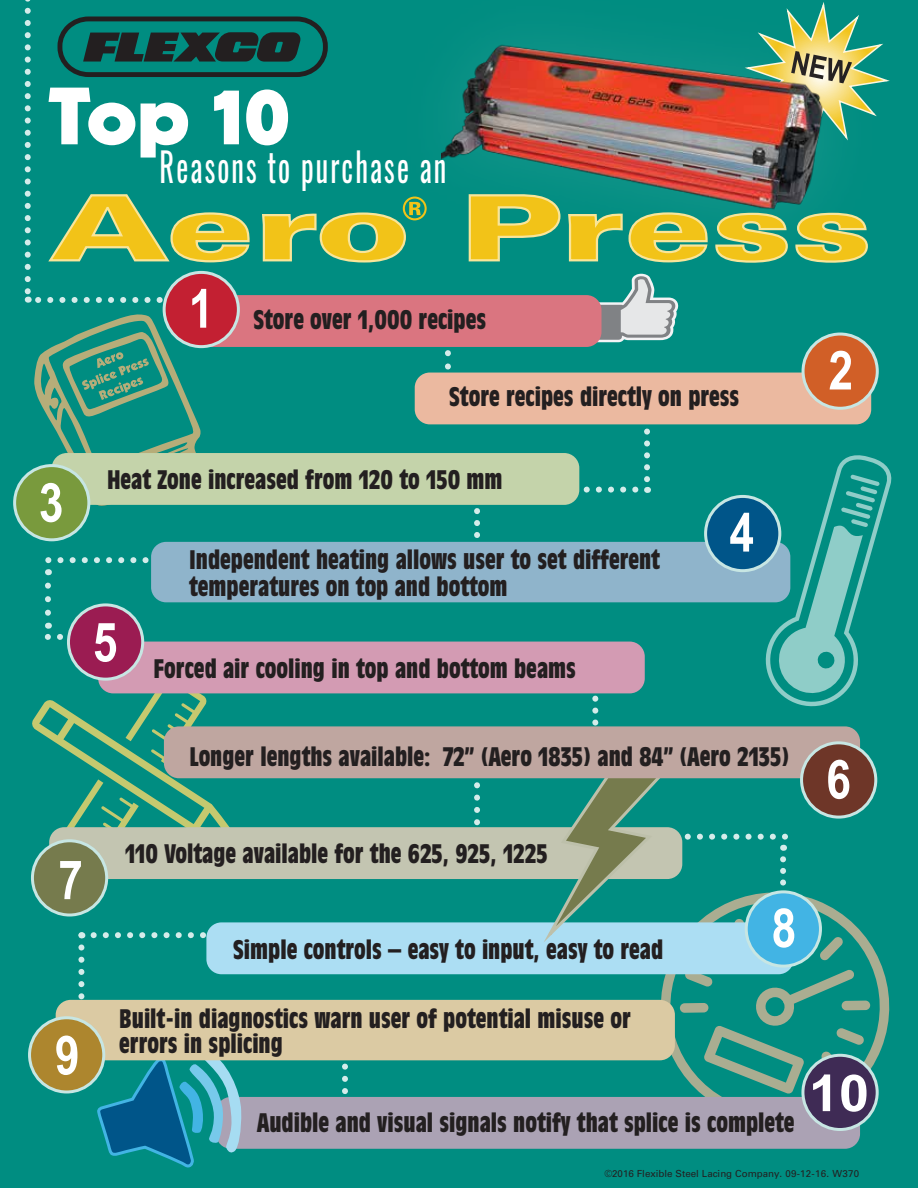
<style>
.page{position:relative;width:918px;height:1188px;background:#008d81}
.page>*{position:absolute;margin:0;border:0;box-sizing:border-box;transform-origin:0 0}
.t1{font:900 90px "Univers LT Std";color:#f2c318;scale:1.6 1}
.t2{font:900 78.75px "Kabel";color:#fff;scale:1.1 1}
.t3{font:700 54px "Arial Narrow";color:#fff}
.t4{font:39.3px "Oswald";letter-spacing:.075em;color:#fff;scale:.72 1}
.t5{font:700 condensed 26.25px/25.2px "Antique Olive";color:#231f20}
.t6{font:9.75px "Univers LT Std";color:#231f20}
.s1{font-family:"Arial Narrow";font-stretch:normal;font-size:54px;color:#fff}
</style>
<div class="page">
<svg style="left:474px;top:778px;width:6px;height:48px"></svg>
<svg style="left:25px;top:0;width:6px;height:303px"></svg>
<svg style="left:38px;top:297px;width:127px;height:6px"></svg>
<svg style="left:445px;top:353px;width:6px;height:20px"></svg>
<svg style="left:48px;top:557px;width:101px;height:6px"></svg>
<svg style="left:78px;top:947px;width:6px;height:53px"></svg>
<svg style="left:81px;top:932px;width:125px;height:6px"></svg>
<svg style="left:342px;top:1067px;width:6px;height:27px"></svg>
<svg style="left:474px;top:508px;width:6px;height:34px"></svg>
<img style="left:412px;top:2px;width:478px;height:272px">
<img style="left:441px;top:11px;width:392px;height:260px">
<div style="left:216px;top:1097px;width:644px;height:52px;background:#aba2b4;border-radius:15px"></div>
<svg style="left:96px;top:1060px;width:146px;height:108px"></svg>
<svg style="left:34px;top:314px;width:170px;height:192px"></svg>
<svg style="left:32px;top:675px;width:204px;height:192px"></svg>
<div style="left:415px;top:373px;width:456px;height:51px;background:#ebb9a0;border-radius:15px"></div>
<div style="left:49px;top:827px;width:633px;height:52px;background:#c3c5b1;border-radius:15px"></div>
<div style="left:98px;top:642px;width:547px;height:51px;background:#d39bb3;border-radius:15px"></div>
<div style="left:56px;top:1000px;width:619px;height:60px;background:#dbcaa3;border-radius:15px"></div>
<div style="left:52px;top:453px;width:527px;height:52px;background:#c4d3aa;border-radius:15px"></div>
<div style="left:151px;top:542px;width:639px;height:60px;background:#8fb4cb;border-radius:15px"></div>
<div style="left:206px;top:922px;width:588px;height:52px;background:#acdef3;border-radius:15px"></div>
<svg style="left:591px;top:274px;width:88px;height:68px"></svg>
<div style="left:188px;top:295px;width:414px;height:52px;background:#da7580;border-radius:15px"></div>
<svg style="left:537px;top:408px;width:355px;height:686px"></svg>
<div style="left:164px;top:726px;width:696px;height:52px;background:#bfa6a0;border-radius:15px"></div>
<div style="left:802px;top:743px;width:74px;height:74px;background:#6e3628;border-radius:50%"></div>
<div style="left:800px;top:741px;width:77px;height:78px;border:3px solid #c7e6e3;border-radius:50%"></div>
<div style="left:803px;top:1055px;width:74px;height:75px;background:#3f2b55;border-radius:50%"></div>
<div style="left:801px;top:1054px;width:78px;height:77px;border:3px solid #c7e6e3;border-radius:50%"></div>
<svg style="left:45px;top:586px;width:47px;height:54px"></svg>
<div style="left:803px;top:334px;width:74px;height:74px;background:#d15f27;border-radius:50%"></div>
<div style="left:802px;top:333px;width:77px;height:77px;border:3px solid #c7e6e3;border-radius:50%"></div>
<div style="left:68px;top:605px;width:75px;height:74px;background:#9b1c52;border-radius:50%"></div>
<div style="left:67px;top:603px;width:77px;height:78px;border:3px solid #c7e6e3;border-radius:50%"></div>
<div style="left:746px;top:892px;width:74px;height:74px;background:#42b4e4;border-radius:50%"></div>
<div style="left:745px;top:890px;width:77px;height:78px;border:3px solid #c7e6e3;border-radius:50%"></div>
<div style="left:30px;top:1018px;width:74px;height:74px;background:#ad862e;border-radius:50%"></div>
<div style="left:28px;top:1016px;width:77px;height:77px;border:3px solid #c7e6e3;border-radius:50%"></div>
<svg style="left:58px;top:17px;width:270px;height:60px"></svg>
<div style="left:32px;top:841px;width:75px;height:74px;background:#767b4d;border-radius:50%"></div>
<div style="left:31px;top:839px;width:77px;height:78px;border:3px solid #c7e6e3;border-radius:50%"></div>
<svg style="left:48px;top:194px;width:202px;height:69px"></svg>
<svg style="left:468px;top:192px;width:401px;height:72px"></svg>
<svg style="left:262px;top:197px;width:165px;height:67px"></svg>
<div style="left:15px;top:466px;width:74px;height:74px;background:#799a3d;border-radius:50%"></div>
<div style="left:13px;top:464px;width:77px;height:77px;border:3px solid #c7e6e3;border-radius:50%"></div>
<div style="left:706px;top:496px;width:74px;height:75px;background:#005589;border-radius:50%"></div>
<div style="left:704px;top:495px;width:77px;height:77px;border:3px solid #c7e6e3;border-radius:50%"></div>
<div style="left:164px;top:272px;width:74px;height:75px;background:#c32032;border-radius:50%"></div>
<div style="left:163px;top:271px;width:77px;height:77px;border:3px solid #c7e6e3;border-radius:50%"></div>
<h2 class="t2" style="left:49px;top:66px;width:221px">Top 10</h2>
<h3 class="t4" style="left:160px;top:140px;width:400px">Reasons to purchase an</h3>
<h1 class="t1" style="left:49px;top:172px;width:516px">Aero Press</h1>
<h3 class="t3" style="left:39px;top:471px;width:26px">3</h3>
<p class="t5" style="left:189px;top:308px;width:299px"><span class="s1">1</span> Store over 1,000 recipes</p>
<p class="t5" style="left:449px;top:385px;width:292px">Store recipes directly on press</p>
<p class="t5" style="left:107px;top:468px;width:397px">Heat Zone increased from 120 to 150 mm</p>
<h3 class="t3" style="left:93px;top:611px;width:26px">5</h3>
<p class="t5" style="left:189px;top:547px;width:472px;line-height:27px">Independent heating allows user to set different temperatures on top and bottom</p>
<p class="t5" style="left:154px;top:657px;width:424px">Forced air cooling in top and bottom beams</p>
<h3 class="t3" style="left:729px;top:501px;width:26px">4</h3>
<h3 class="t3" style="left:829px;top:339px;width:26px">2</h3>
<h3 class="t3" style="left:58px;top:849px;width:26px">7</h3>
<h3 class="t3" style="left:55px;top:1024px;width:26px">9</h3>
<p class="t5" style="left:189px;top:744px;width:602px">Longer lengths available: 72” (Aero 1835) and 84” (Aero 2135)</p>
<p class="t5" style="left:125px;top:842px;width:424px">110 Voltage available for the 625, 925, 1225</p>
<p class="t5" style="left:233px;top:938px;width:431px">Simple controls – easy to input, easy to read</p>
<p class="t5" style="left:119px;top:1006px;width:513px">Built-in diagnostics warn user of potential misuse or errors in splicing</p>
<h3 class="t3" style="left:772px;top:897px;width:26px">8</h3>
<h3 class="t3" style="left:826px;top:748px;width:26px">6</h3>
<p class="t5" style="left:257px;top:1111px;width:613px">Audible and visual signals notify that splice is complete <sup>10</sup></p>
<p class="t6" style="left:604px;top:1168px;width:256px">©2016 Flexible Steel Lacing Company. 09-12-16. W370</p>
</div>
